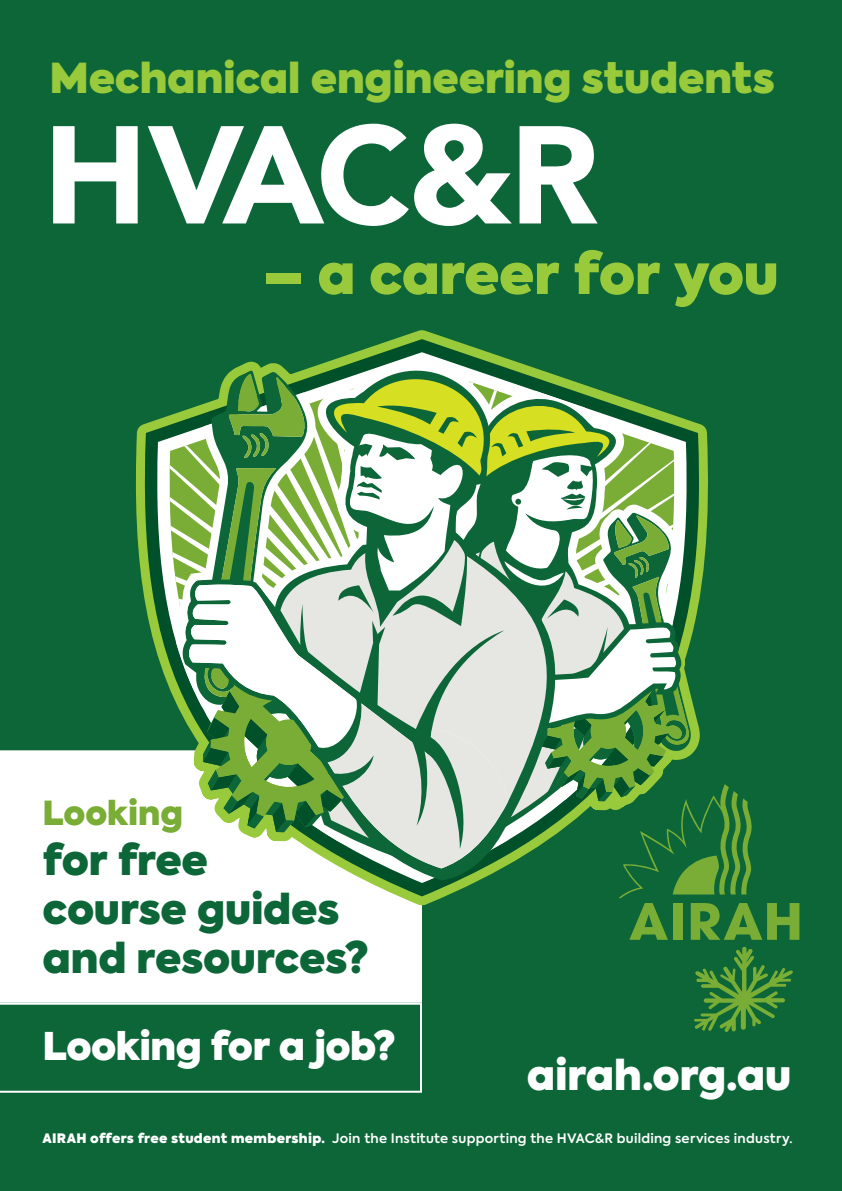
<style>
.page{position:relative;width:842px;height:1191px;background:#0c6638}
.page>*{position:absolute;margin:0;border:0;box-sizing:border-box;transform-origin:0 0}
.t1{font:800 55px "Axiforma";letter-spacing:-.01em;color:#99ca3b}
.t2{font:800 41px/49.2px "Axiforma";letter-spacing:-.01em;color:#0c6638}
.t3{font:800 41px "Axiforma";letter-spacing:-.005em;color:#99ca3b}
.t4{font:800 41px "Axiforma";color:#fff}
.t5{font:800 38px "Axiforma";letter-spacing:-.015em;color:#fff}
.t6{font:800 33px "Axiforma";color:#79ad36}
.t7{font:600 13px "Axiforma";letter-spacing:.02em;color:#fff}
.s1{font-weight:800}
</style>
<div class="page">
<div style="left:0;top:750px;width:422px;height:252px;background:#fff"></div>
<svg style="left:0;top:1002px;width:422px;height:90px"></svg>
<svg style="left:137px;top:339px;width:315px;height:557px"></svg>
<svg style="left:151px;top:352px;width:37px;height:531px"></svg>
<svg style="left:300px;top:340px;width:185px;height:11px"></svg>
<svg style="left:694px;top:946px;width:99px;height:86px"></svg>
<svg style="left:188px;top:351px;width:611px;height:588px"></svg>
<svg style="left:53px;top:124px;width:545px;height:102px"></svg>
<h2 class="t3" style="left:50px;top:48px;width:727px">Mechanical engineering students</h2>
<h1 class="t1" style="left:264px;top:234px;width:516px">– a career for you</h1>
<h3 class="t6" style="left:43px;top:789px;width:142px">Looking</h3>
<h2 class="t2" style="left:43px;top:835px;width:328px">for free<br>course guides and resources?</h2>
<h3 class="t5" style="left:43px;top:1018px;width:355px">Looking for a job?</h3>
<h2 class="t4" style="left:527px;top:1045px;width:266px">airah.org.au</h2>
<p class="t7" style="left:43px;top:1129px;width:751px"><span class="s1">AIRAH offers free student membership.</span> Join the Institute supporting the HVAC&amp;R building services industry.</p>
</div>
